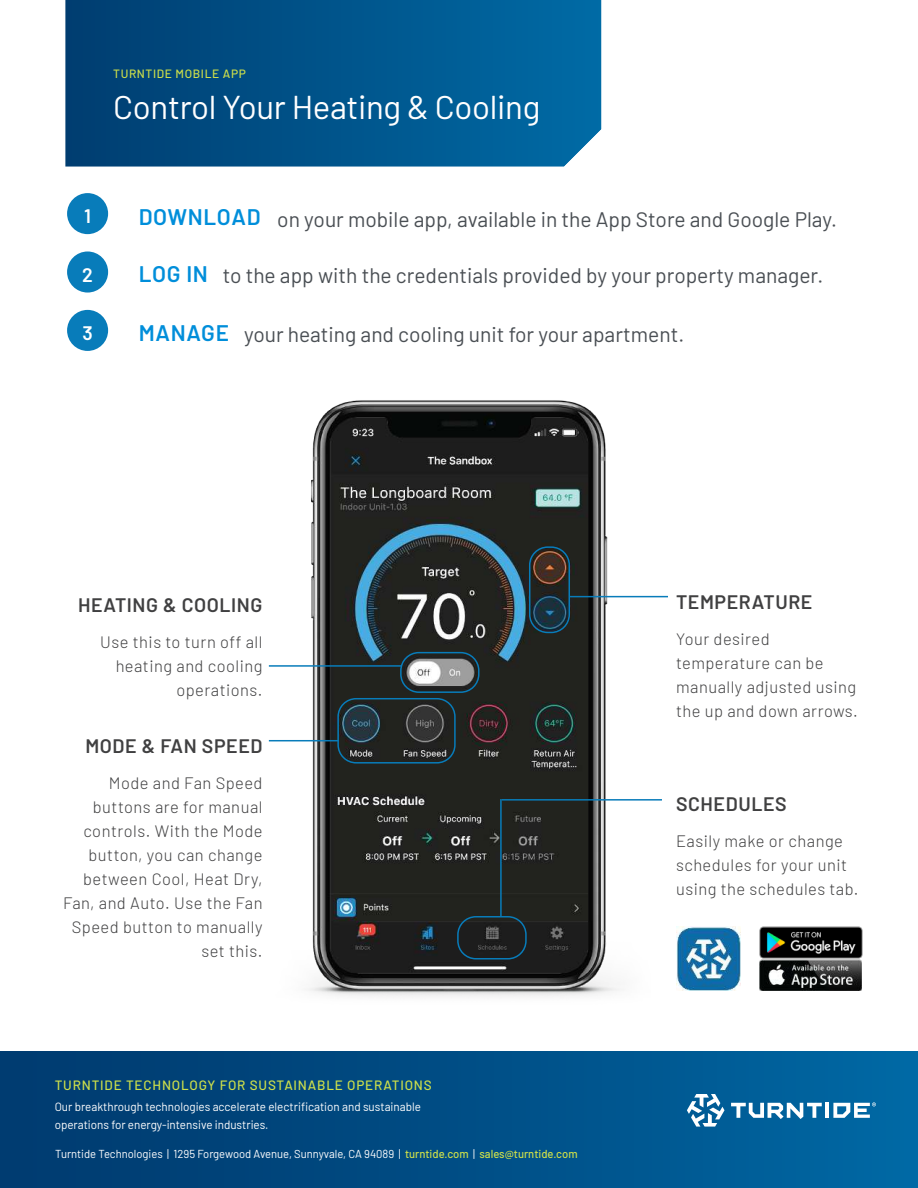
<style>
.page{position:relative;width:918px;height:1188px;background:#fff}
.page>*{position:absolute;margin:0;border:0;box-sizing:border-box;transform-origin:0 0}
.t1{font:33px "Barlow";letter-spacing:-.01em;color:#fff}
.t2{font:600 22.5px "Barlow";letter-spacing:.03em;color:#008eda}
.t3{font:21px "Barlow";color:#4a4f54}
.t4{font:600 19.5px "Barlow";letter-spacing:.03em;color:#404041}
.t5{font:600 19.5px "Barlow";color:#fff}
.t6{font:300 16.5px/24px "Barlow";letter-spacing:.03em;color:#404041}
.t7{font:500 13.5px "Barlow";letter-spacing:.06em;color:#cddf4a}
.t8{font:12px/18px "Barlow";color:#fff}
.t9{font:500 12px "Barlow";letter-spacing:.05em;color:#ccde4a}
.t10{font:11.55px "Barlow";color:#fff}
.s1{font-weight:600;font-size:22.5px;color:#008eda}
.s2{font-weight:500;color:#cddf4a}
</style>
<div class="page">
<div style="left:0;top:1051px;width:918px;height:137px;background:linear-gradient(to right,#00386c,#0067a2)"></div>
<svg style="left:687px;top:1094px;width:38px;height:33px"></svg>
<hr style="left:825px;top:1103px;width:4px;height:15px;background:#fff">
<svg style="left:731px;top:1103px;width:91px;height:16px"></svg>
<svg style="left:833px;top:1102px;width:43px;height:16px"></svg>
<img style="left:268px;top:400px;width:383px;height:597px">
<img style="left:677px;top:927px;width:63px;height:63px">
<div style="left:529px;top:546px;width:41px;height:87px;border:2px solid #087cba;border-radius:18px"></div>
<hr style="left:570px;top:596px;width:98px;height:1px;background:#087cba">
<div style="left:67px;top:193px;width:41px;height:41px;background:#087cba;border-radius:50%"></div>
<div style="left:67px;top:251px;width:41px;height:42px;background:#087cba;border-radius:50%"></div>
<div style="left:67px;top:310px;width:41px;height:41px;background:#087cba;border-radius:50%"></div>
<div style="left:400px;top:652px;width:80px;height:41px;border:2px solid #087cba;border-radius:18px"></div>
<hr style="left:269px;top:665px;width:133px;height:2px;background:#087cba">
<div style="left:337px;top:698px;width:119px;height:66px;border:2px solid #087cba;border-radius:18px"></div>
<hr style="left:269px;top:740px;width:70px;height:1px;background:#087cba">
<img style="left:759px;top:927px;width:104px;height:39px">
<img style="left:759px;top:956px;width:102px;height:34px">
<div style="left:457px;top:916px;width:70px;height:44px;border:2px solid #087cba;border-radius:18px"></div>
<hr style="left:502px;top:799px;width:160px;height:2px;background:#087cba">
<hr style="left:500px;top:799px;width:2px;height:117px;background:#087cba">
<svg style="left:65px;top:0;width:537px;height:167px;background:#03558b"></svg>
<p class="t9" style="left:113px;top:67px;width:134px">TURNTIDE MOBILE APP</p>
<h1 class="t1" style="left:113px;top:95px;width:429px">Control Your Heating &amp; Cooling</h1>
<p class="t5" style="left:84px;top:205px;width:8px">1</p>
<p class="t5" style="left:82px;top:264px;width:12px">2</p>
<p class="t5" style="left:82px;top:322px;width:12px">3</p>
<p class="t3" style="left:139px;top:212px;width:700px"><span class="s1">DOWNLOAD</span> on your mobile app, available in the App Store and Google Play.</p>
<h2 class="t2" style="left:139px;top:261px;width:71px">LOG IN</h2>
<p class="t3" style="left:223px;top:269px;width:602px">to the app with the credentials provided by your property manager.</p>
<p class="t3" style="left:244px;top:328px;width:442px">your heating and cooling unit for your apartment.</p>
<h2 class="t2" style="left:139px;top:320px;width:92px">MANAGE</h2>
<p class="t4" style="left:78px;top:593px;width:186px">HEATING &amp; COOLING</p>
<p class="t6" style="left:100px;top:632px;width:164px;text-align:right">Use this to turn off all heating and cooling operations.</p>
<p class="t4" style="left:85px;top:735px;width:179px">MODE &amp; FAN SPEED</p>
<p class="t6" style="left:63px;top:773px;width:201px;text-align:right">Mode and Fan Speed buttons are for manual controls. With the Mode button, you can change between Cool, Heat Dry,<br>Fan, and Auto. Use the Fan<br>Speed button to manually set this.</p>
<p class="t7" style="left:55px;top:1080px;width:379px">TURNTIDE TECHNOLOGY FOR SUSTAINABLE OPERATIONS</p>
<p class="t8" style="left:55px;top:1097px;width:368px">Our breakthrough technologies accelerate electrification and sustainable operations for energy-intensive industries.</p>
<p class="t10" style="left:55px;top:1145px;width:524px">Turntide Technologies | 1295 Forgewood Avenue, Sunnyvale, CA 94089 | <span class="s2">turntide.com</span> | <span class="s2">sales@turntide.com</span></p>
<p class="t4" style="left:676px;top:591px;width:138px">TEMPERATURE</p>
<p class="t6" style="left:676px;top:629px;width:183px">Your desired temperature can be manually adjusted using the up and down arrows.</p>
<p class="t4" style="left:676px;top:793px;width:112px">SCHEDULES</p>
<p class="t6" style="left:676px;top:831px;width:184px">Easily make or change schedules for your unit using the schedules tab.</p>
</div>
